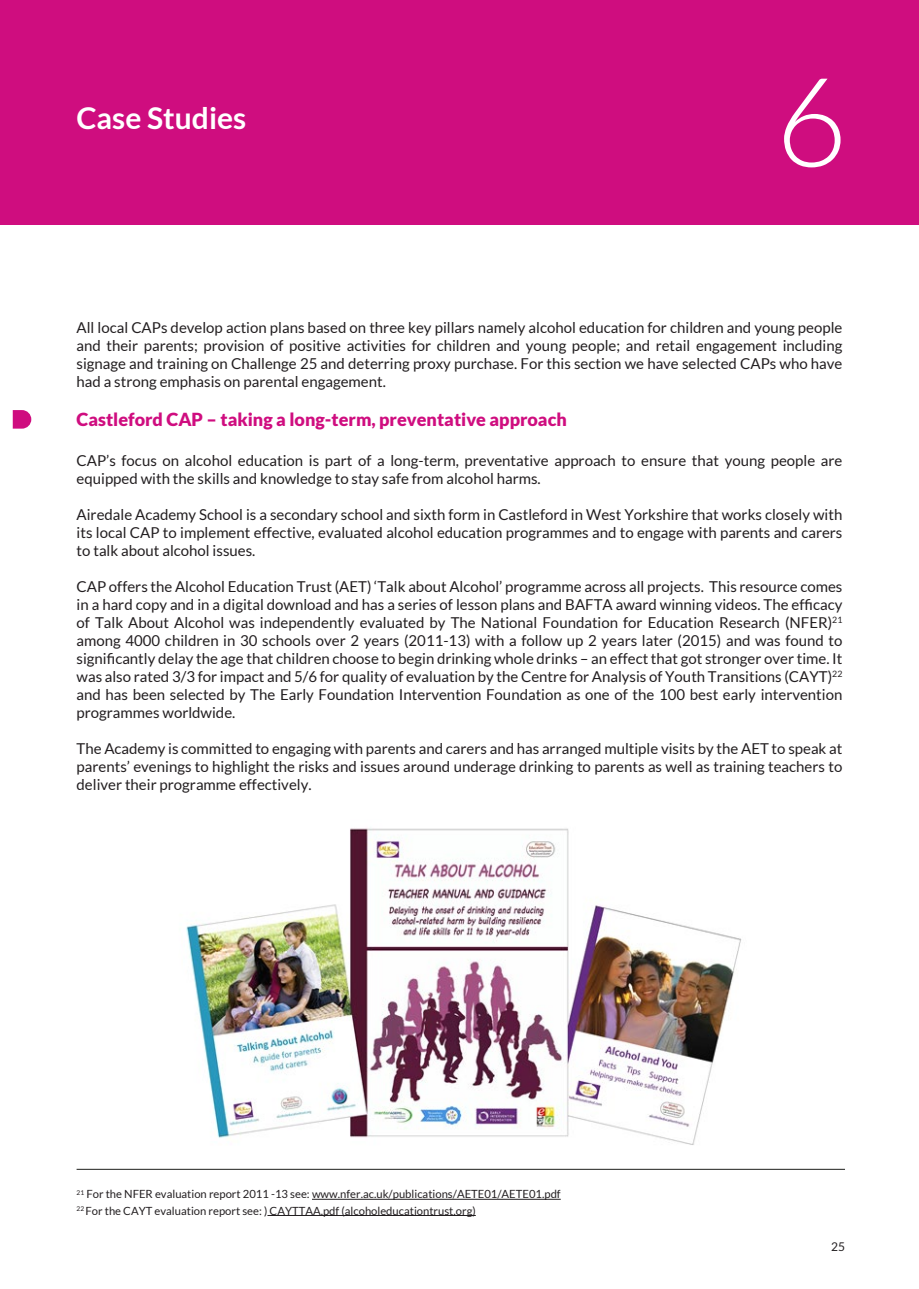
<style>
.page{position:relative;width:919px;height:1289px;background:#fff}
.page>*{position:absolute;margin:0;border:0;box-sizing:border-box;transform-origin:0 0}
.t1{font:300 123.9px "Lato";color:#fff}
.t2{font:700 30px "Lato";color:#fff}
.t3{font:900 18px "Lato";color:#cf0d7f}
.t4{font:15px/18px "Lato";color:#221e20;text-align:justify}
.t5{font:12px "Lato";color:#221e20}
.t6{font:11.25px/16.2px "Lato";color:#221e20}
</style>
<div class="page">
<div style="left:0;top:0;width:918px;height:225px;background:#cf0d7f"></div>
<svg style="left:13px;top:410px;width:18px;height:18px"></svg>
<img style="left:186px;top:828px;width:556px;height:317px">
<hr style="left:312px;top:1198px;width:248px;height:1px;background:#221e20">
<hr style="left:267px;top:1215px;width:209px;height:1px;background:#221e20">
<hr style="left:77px;top:1168px;width:767px;height:1px;background:#1d1e1b">
<h2 class="t2" style="left:76px;top:101px;width:171px">Case Studies</h2>
<h1 class="t1" style="left:775px;top:55px;width:73px">6</h1>
<p class="t4" style="left:77px;top:318px;width:767px">All local CAPs develop action plans based on three key pillars namely alcohol education for children and young people and their parents; provision of positive activities for children and young people; and retail engagement including signage and training on Challenge 25 and deterring proxy purchase. For this section we have selected CAPs who have had a strong emphasis on parental engagement.</p>
<p class="t3" style="left:77px;top:409px;width:492px">Castleford CAP – taking a long-term, preventative approach</p>
<p class="t4" style="left:77px;top:451px;width:767px">CAP’s focus on alcohol education is part of a long-term, preventative approach to ensure that young people are equipped with the skills and knowledge to stay safe from alcohol harms.</p>
<p class="t4" style="left:77px;top:505px;width:767px">Airedale Academy School is a secondary school and sixth form in Castleford in West Yorkshire that works closely with its local CAP to implement effective, evaluated alcohol education programmes and to engage with parents and carers to talk about alcohol issues.</p>
<p class="t4" style="left:77px;top:577px;width:767px">CAP offers the Alcohol Education Trust (AET) ‘Talk about Alcohol’ programme across all projects. This resource comes in a hard copy and in a digital download and has a series of lesson plans and BAFTA award winning videos. The efficacy of Talk About Alcohol was independently evaluated by The National Foundation for Education Research (NFER)<sup>21 </sup>among 4000 children in 30 schools over 2 years (2011-13) with a follow up 2 years later (2015) and was found to significantly delay the age that children choose to begin drinking whole drinks – an effect that got stronger over time. It was also rated 3/3 for impact and 5/6 for quality of evaluation by the Centre for Analysis of Youth Transitions (CAYT)<sup>22 </sup>and has been selected by The Early Foundation Intervention Foundation as one of the 100 best early intervention programmes worldwide.</p>
<p class="t4" style="left:77px;top:739px;width:767px">The Academy is committed to engaging with parents and carers and has arranged multiple visits by the AET to speak at parents’ evenings to highlight the risks and issues around underage drinking to parents as well as training teachers to deliver their programme effectively.</p>
<p class="t6" style="left:77px;top:1186px;width:485px"><sup>21</sup> For the NFER evaluation report 2011 -13 see: www.nfer.ac.uk/publications/AETE01/AETE01.pdf<br><sup>22</sup> For the CAYT evaluation report see: ) CAYTTAA.pdf (alcoholeducationtrust.org)</p>
<p class="t5" style="left:831px;top:1240px;width:15px">25</p>
</div>
